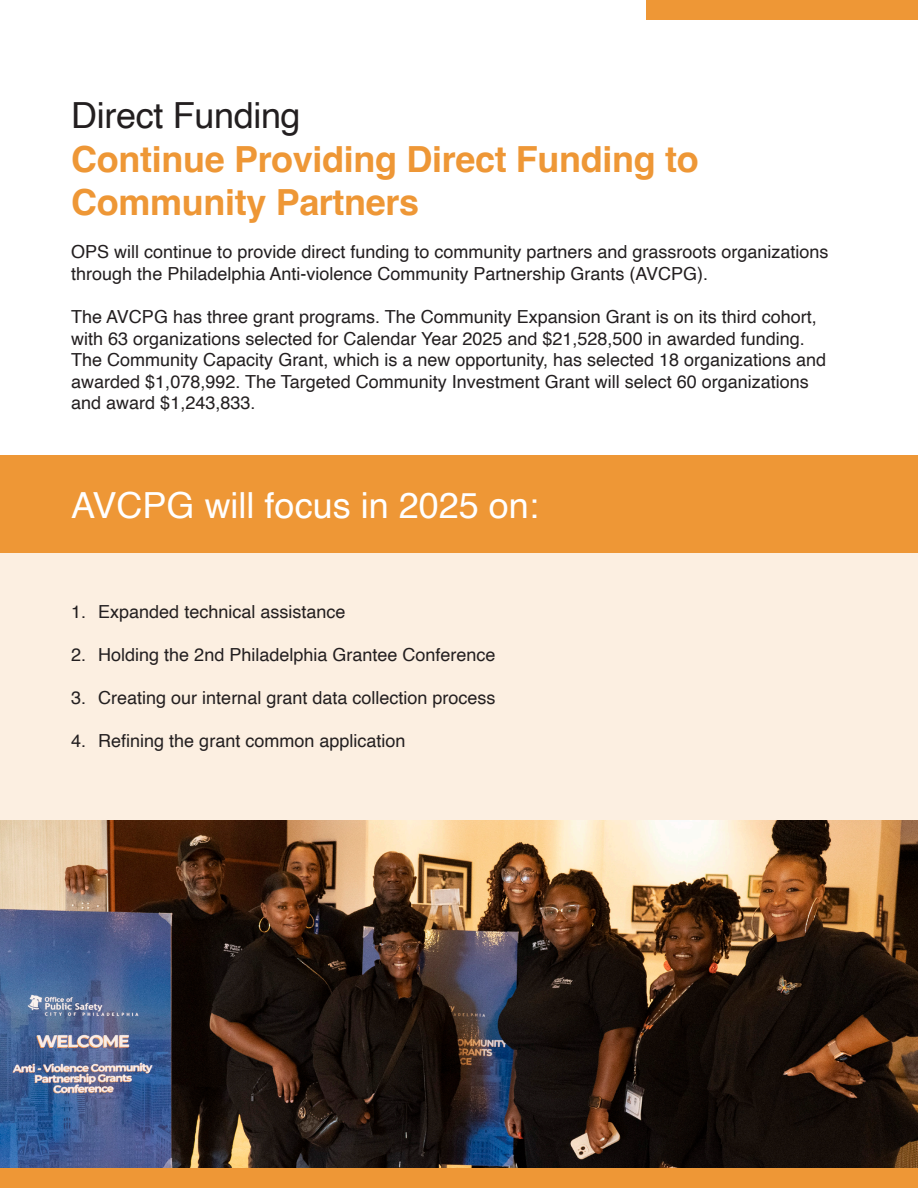
<style>
.page{position:relative;width:918px;height:1188px;background:#fff}
.page>*{position:absolute;margin:0;border:0;box-sizing:border-box;transform-origin:0 0}
.t1{font:700 36px/43.2px "Helvetica";letter-spacing:-.01em;color:#ee9736}
.Body_Copy{font:36px "Helvetica";color:#fff}
.t2{font:36px "Helvetica";letter-spacing:-.01em;color:#231f20}
.t3{font:18px/21.6px "Helvetica";color:#231f20}
</style>
<div class="page">
<div style="left:647px;top:0;width:271px;height:20px;background:#ee9736"></div>
<div style="left:0;top:455px;width:918px;height:97px;background:#ee9736"></div>
<div style="left:0;top:552px;width:918px;height:269px;background:#fcefe1"></div>
<div style="left:0;top:1168px;width:918px;height:20px;background:#ee9736"></div>
<img style="left:0;top:821px;width:918px;height:347px">
<p class="t2" style="left:71px;top:88px;width:231px">Direct Funding</p>
<p class="t1" style="left:71px;top:142px;width:629px">Continue Providing Direct Funding to<br>Community Partners</p>
<p class="t3" style="left:71px;top:242px;width:759px">OPS will continue to provide direct funding to community partners and grassroots organizations through the Philadelphia Anti-violence Community Partnership Grants (AVCPG).</p>
<p class="t3" style="left:71px;top:306px;width:757px">The AVCPG has three grant programs. The Community Expansion Grant is on its third cohort, with 63 organizations selected for Calendar Year 2025 and $21,528,500 in awarded funding.<br>The Community Capacity Grant, which is a new opportunity, has selected 18 organizations and awarded $1,078,992. The Targeted Community Investment Grant will select 60 organizations and award $1,243,833.</p>
<p class="Body_Copy" style="left:71px;top:477px;width:469px">AVCPG will focus in 2025 on:</p>
<p class="t3" style="left:71px;top:601px;width:276px">1. Expanded technical assistance</p>
<p class="t3" style="left:71px;top:644px;width:426px">2. Holding the 2nd Philadelphia Grantee Conference</p>
<p class="t3" style="left:71px;top:687px;width:426px">3. Creating our internal grant data collection process</p>
<p class="t3" style="left:71px;top:731px;width:336px">4. Refining the grant common application</p>
</div>
